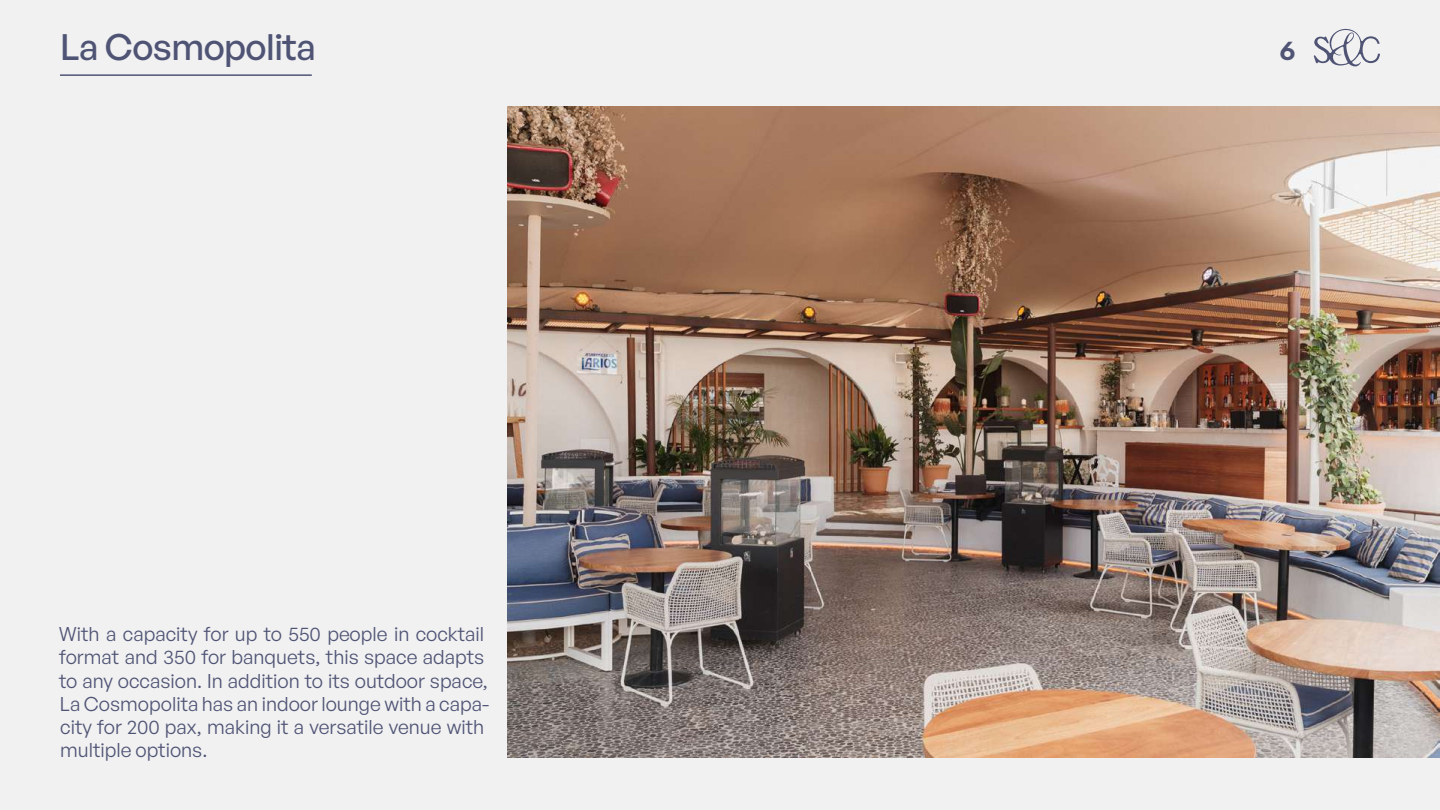
<style>
.page{position:relative;width:1440px;height:810px;background:#f1f1f1}
.page>*{position:absolute;margin:0;border:0;box-sizing:border-box;transform-origin:0 0}
.t1{font:500 36px "General Sans";letter-spacing:-.015em;color:#4f5475}
.t2{font:600 27px "General Sans";color:#4f5475}
.t3{font:19.5px/23.2px "General Sans";color:#4f5475}
</style>
<div class="page">
<hr style="left:60px;top:74px;width:252px;height:2px;background:#4f5475">
<svg style="left:1314px;top:29px;width:66px;height:37px"></svg>
<img style="left:508px;top:107px;width:932px;height:651px">
<h1 class="t1" style="left:60px;top:24px;width:257px">La Cosmopolita</h1>
<h2 class="t2" style="left:1280px;top:33px;width:17px">6</h2>
<p class="t3" style="left:59px;top:622px;width:432px">With a capacity for up to 550 people in cocktail format and 350 for banquets, this space adapts to any occasion. In addition to its outdoor space, La Cosmopolita has an indoor lounge with a capa&shy;city for 200 pax, making it a versatile venue with multiple options.</p>
</div>
